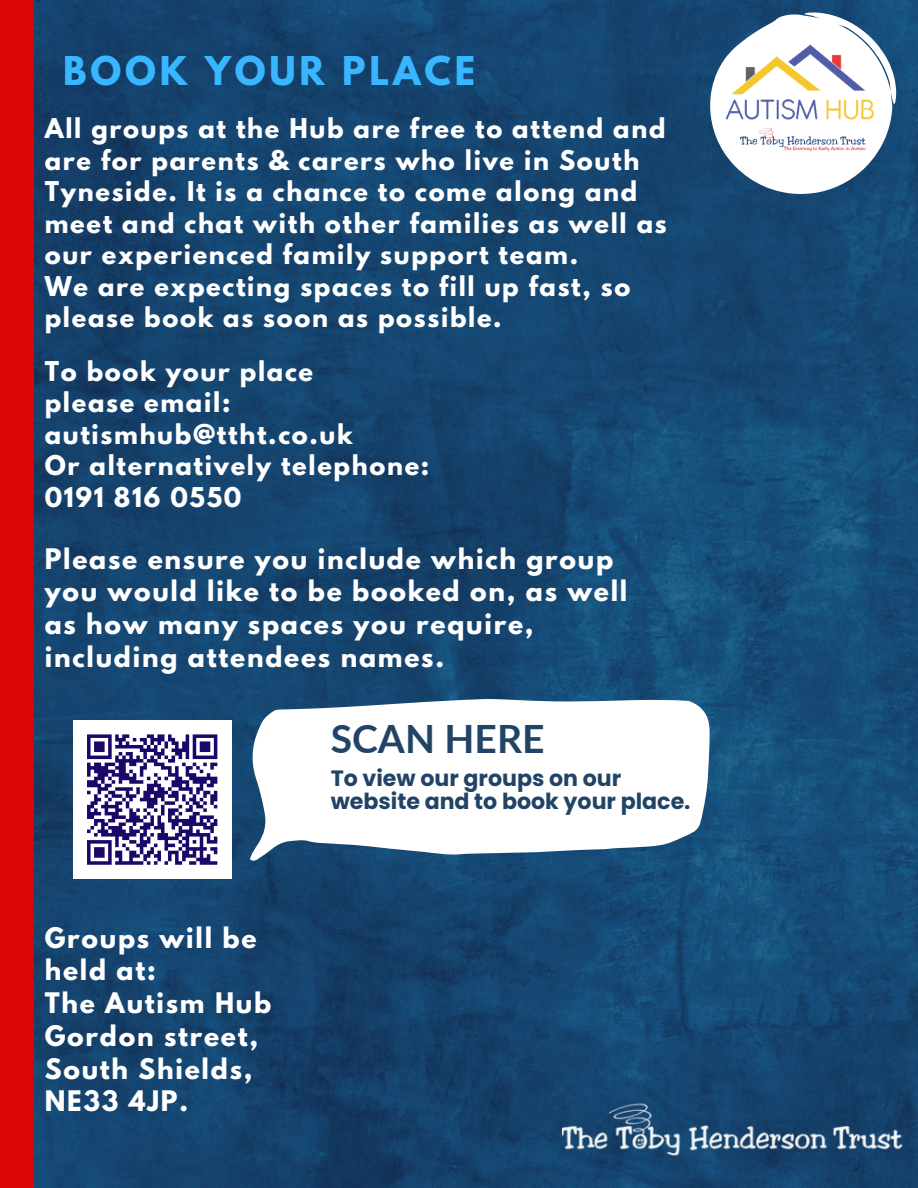
<style>
.page{position:relative;width:918px;height:1188px;background:#fff}
.page>*{position:absolute;margin:0;border:0;box-sizing:border-box;transform-origin:0 0}
.t1{font:700 39px "Lato";color:#214466}
.t2{font:700 35.25px "League Spartan";letter-spacing:.11em;color:#38b6ff}
.t3{font:700 25.05px/32.7px "League Spartan";letter-spacing:.07em;color:#fff}
.t4{font:700 24.15px/31.5px "League Spartan";letter-spacing:.07em;color:#fff}
.t5{font:700 22.2px/23.7px "Poppins";color:#214466}
</style>
<div class="page">
<img style="left:33px;top:0;width:885px;height:1188px">
<div style="left:0;top:0;width:33px;height:1188px;background:#db0407"></div>
<svg style="left:710px;top:12px;width:186px;height:182px"></svg>
<img style="left:710px;top:35px;width:164px;height:91px">
<img style="left:740px;top:125px;width:127px;height:28px">
<svg style="left:250px;top:699px;width:460px;height:163px"></svg>
<div style="left:73px;top:720px;width:158px;height:159px;background:#fff"></div>
<svg style="left:87px;top:734px;width:131px;height:131px"></svg>
<img style="left:563px;top:1096px;width:342px;height:71px">
<p class="t2" style="left:63px;top:53px;width:414px">BOOK YOUR PLACE</p>
<p class="t4" style="left:45px;top:116px;width:624px">All groups at the Hub are free to attend and are for parents &amp; carers who live in South Tyneside. It is a chance to come along and meet and chat with other families as well as our experienced family support team.<br>We are expecting spaces to fill up fast, so please book as soon as possible.</p>
<h1 class="t4" style="left:45px;top:358px;width:386px">To book your place<br>please email: autismhub@ttht.co.uk<br>Or alternatively telephone:<br>0191 816 0550</h1>
<p class="t3" style="left:45px;top:545px;width:584px">Please ensure you include which group you would like to be booked on, as well as how many spaces you require, including attendees names.</p>
<h2 class="t3" style="left:45px;top:924px;width:228px">Groups will be held at:<br>The Autism Hub<br>Gordon street,<br>South Shields,<br>NE33 4JP.</h2>
<h2 class="t1" style="left:331px;top:715px;width:215px">SCAN HERE</h2>
<h2 class="t5" style="left:331px;top:766px;width:361px">To view our groups on our website and to book your place.</h2>
</div>
